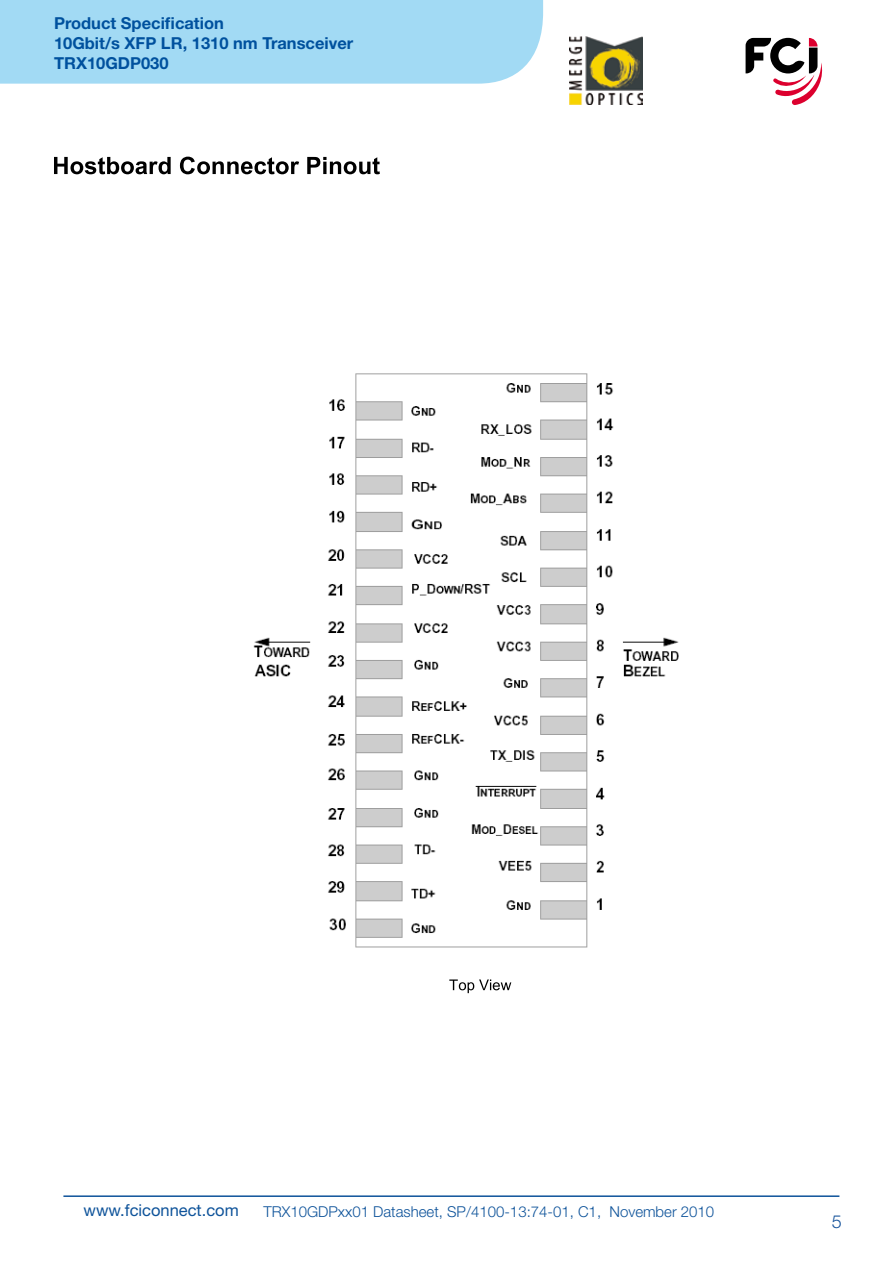
<style>
.page{position:relative;width:893px;height:1263px;background:#fff}
.page>*{position:absolute;margin:0;border:0;box-sizing:border-box;transform-origin:0 0}
.t1{font:300 18px "Helvetica Neue";color:#16539b}
.t2{font:700 16.5px/19.8px "Helvetica Neue";color:#00519e}
.t3{font:16.5px "Helvetica Neue";color:#0e539a}
.t4{font:300 15px "Helvetica Neue";color:#0e539a}
</style>
<div class="page">
<hr style="left:63px;top:1195px;width:776px;height:2px;background:#0e539a">
<svg style="left:746px;top:38px;width:77px;height:67px"></svg>
<img style="left:570px;top:37px;width:73px;height:68px">
<div style="left:0;top:0;width:543px;height:84px;background:#a2daf4"></div>
<img style="left:253px;top:373px;width:426px;height:575px">
<svg style="left:54px;top:157px;width:117px;height:17px"></svg>
<svg style="left:180px;top:157px;width:119px;height:17px"></svg>
<svg style="left:307px;top:157px;width:73px;height:17px"></svg>
<svg style="left:449px;top:979px;width:62px;height:14px"></svg>
<p class="t2" style="left:54px;top:13px;width:301px">Product Specification<br>10Gbit/s XFP LR, 1310 nm Transceiver<br>TRX10GDP030</p>
<p class="t3" style="left:84px;top:1200px;width:157px">www.fciconnect.com</p>
<p class="t4" style="left:263px;top:1202px;width:452px">TRX10GDPxx01 Datasheet, SP/4100-13:74-01, C1, November 2010</p>
<p class="t1" style="left:832px;top:1210px;width:12px">5</p>
</div>
